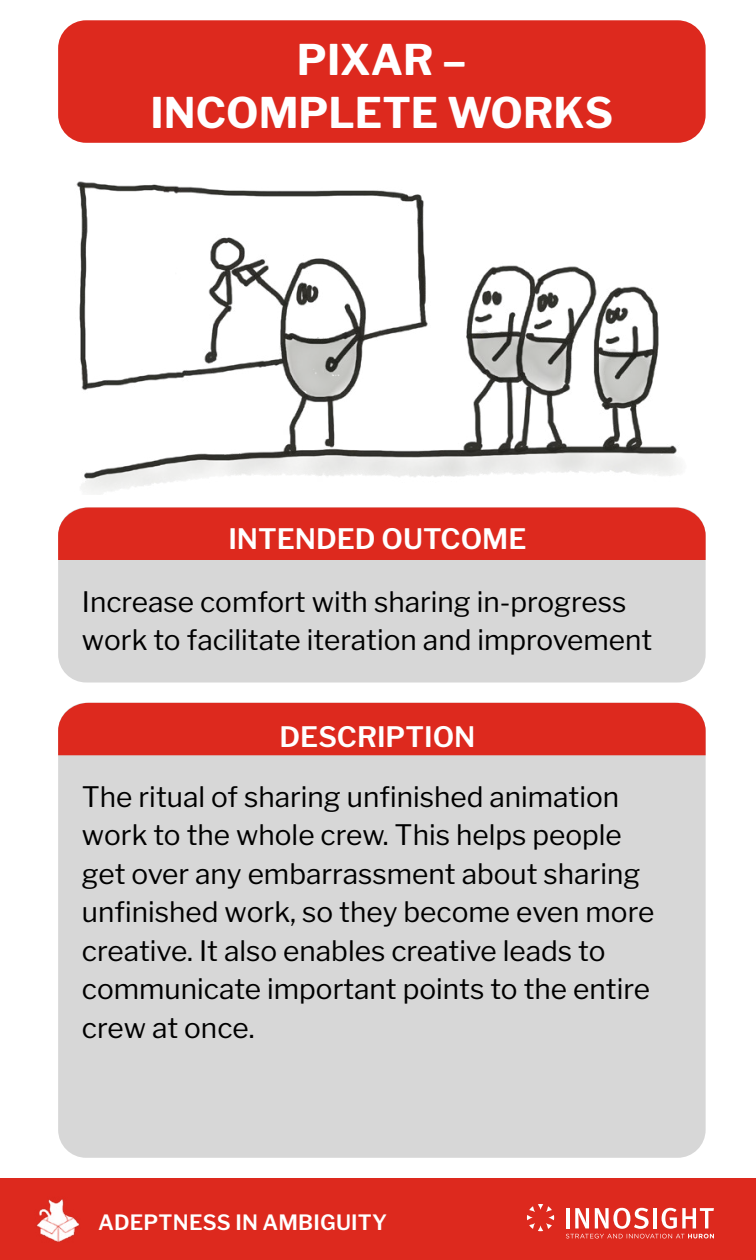
<style>
.page{position:relative;width:756px;height:1260px;background:#fff}
.page>*{position:absolute;margin:0;border:0;box-sizing:border-box;transform-origin:0 0}
.t1{font:700 42px/52.5px "Libre Franklin";color:#fff;text-align:center}
.t2{font:28px/38.5px "Libre Franklin";color:#000}
.t3{font:600 28px "Libre Franklin";color:#fff}
.t4{font:600 21px "Libre Franklin";letter-spacing:.01em;color:#fff}
</style>
<div class="page">
<div style="left:0;top:1179px;width:756px;height:81px;background:#dd291e"></div>
<img style="left:36px;top:1199px;width:44px;height:43px">
<svg style="left:527px;top:1204px;width:27px;height:27px"></svg>
<svg style="left:566px;top:1208px;width:148px;height:30px"></svg>
<div style="left:58px;top:20px;width:648px;height:123px;background:#dd291e;border-radius:28px"></div>
<div style="left:58px;top:703px;width:648px;height:455px;background:#d7d7d7;border-radius:28px"></div>
<div style="left:58px;top:703px;width:648px;height:52px;background:#dd291e"></div>
<div style="left:58px;top:508px;width:648px;height:174px;background:#d7d7d7;border-radius:28px"></div>
<div style="left:58px;top:508px;width:648px;height:52px;background:#dd291e"></div>
<img style="left:76px;top:181px;width:604px;height:313px">
<h1 class="t1" style="left:151px;top:34px;width:464px">PIXAR –<br>INCOMPLETE WORKS</h1>
<p class="t3" style="left:228px;top:522px;width:300px">INTENDED OUTCOME</p>
<p class="t2" style="left:82px;top:582px;width:572px">Increase comfort with sharing in-progress work to facilitate iteration and improvement</p>
<p class="t3" style="left:280px;top:720px;width:197px">DESCRIPTION</p>
<p class="t2" style="left:82px;top:777px;width:574px">The ritual of sharing unfinished animation work to the whole crew. This helps people get over any embarrassment about sharing unfinished work, so they become even more creative. It also enables creative leads to communicate important points to the entire crew at once.</p>
<p class="t4" style="left:98px;top:1209px;width:291px">ADEPTNESS IN AMBIGUITY</p>
</div>
